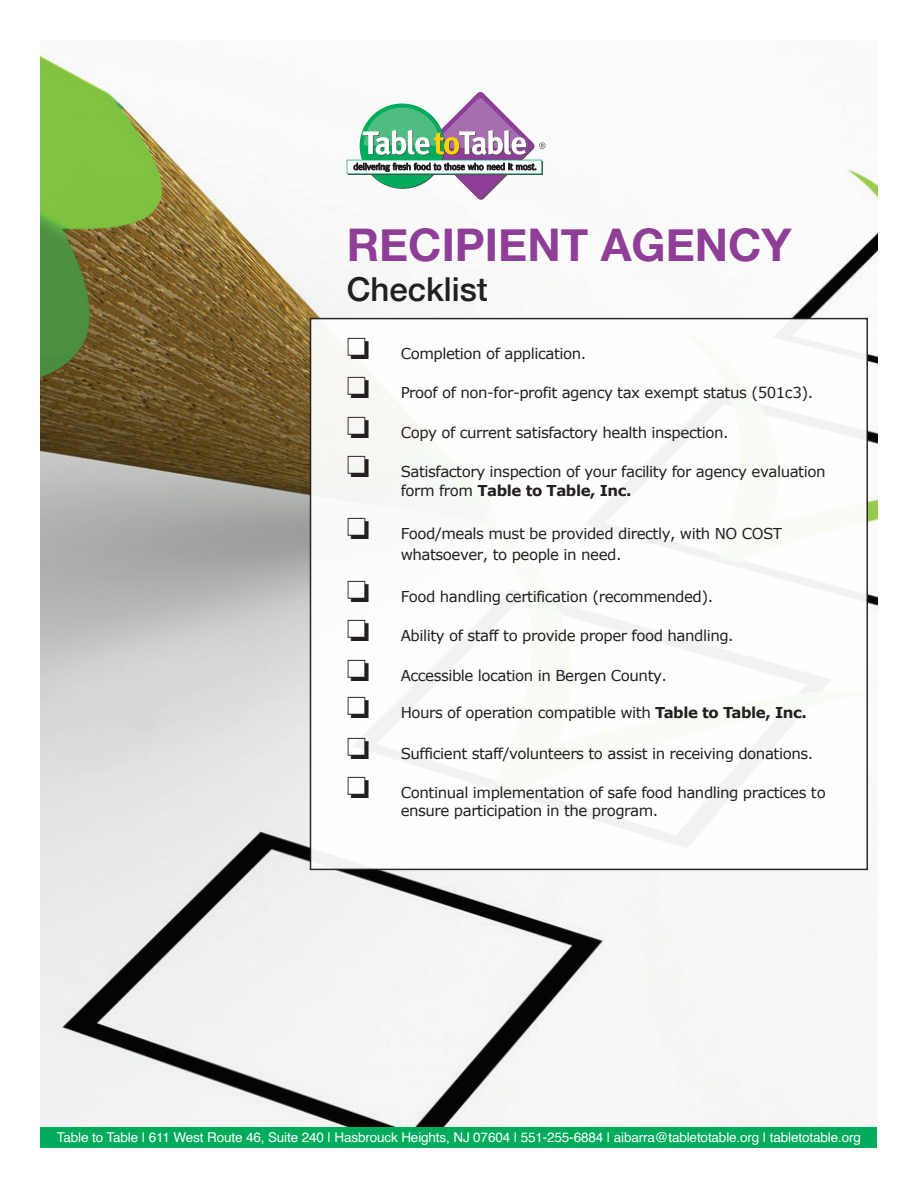
<style>
.page{position:relative;width:918px;height:1188px;background:#fff}
.page>*{position:absolute;margin:0;border:0;box-sizing:border-box;transform-origin:0 0}
.t1{font:700 45px "Helvetica Neue";color:#8f3e97}
.t2{font:500 33px "Helvetica Neue";color:#231f20}
.t3{font:15px/19px "Verdana";letter-spacing:-.03em;color:#231f20}
.t4{font:13.5px "Helvetica";letter-spacing:-.01em;color:#fff}
.t5{font:9.3px "Meta";letter-spacing:-.025em;color:#231f20}
.s1{font-weight:700}
</style>
<div class="page">
<img style="left:40px;top:54px;width:838px;height:1073px">
<div style="left:310px;top:319px;width:557px;height:550px;background:#fff"></div>
<div style="left:310px;top:318px;width:558px;height:552px;border:2px solid #231f20"></div>
<svg style="left:347px;top:92px;width:198px;height:108px"></svg>
<div style="left:40px;top:1127px;width:838px;height:21px;background:#00ab5b"></div>
<p class="t5" style="left:353px;top:161px;width:185px">delivering fresh food to those who need it most.</p>
<h1 class="t1" style="left:347px;top:210px;width:446px">RECIPIENT AGENCY</h1>
<h2 class="t2" style="left:347px;top:263px;width:143px">Checklist</h2>
<p class="t3" style="left:347px;top:344px;width:241px">□ Completion of application.</p>
<p class="t3" style="left:347px;top:383px;width:468px">□ Proof of non-for-profit agency tax exempt status (501c3).</p>
<p class="t3" style="left:347px;top:422px;width:383px">□ Copy of current satisfactory health inspection.</p>
<p class="t3" style="left:401px;top:462px;width:426px;text-indent:-54px">□ Satisfactory inspection of your facility for agency evaluation form from <span class="s1">Table to Table, Inc.</span></p>
<p class="t3" style="left:401px;top:522px;width:383px;line-height:21.6px;text-indent:-54px">□ Food/meals must be provided directly, with NO COST whatsoever, to people in need.</p>
<p class="t3" style="left:347px;top:587px;width:368px">□ Food handling certification (recommended).</p>
<p class="t3" style="left:347px;top:626px;width:389px">□ Ability of staff to provide proper food handling.</p>
<p class="t3" style="left:347px;top:665px;width:322px">□ Accessible location in Bergen County.</p>
<p class="t3" style="left:347px;top:703px;width:462px">□ Hours of operation compatible with <span class="s1">Table to Table, Inc.</span></p>
<p class="t3" style="left:347px;top:744px;width:468px">□ Sufficient staff/volunteers to assist in receiving donations.</p>
<p class="t3" style="left:401px;top:784px;width:427px;line-height:17.5px;text-indent:-54px">□ Continual implementation of safe food handling practices to ensure participation in the program.</p>
<p class="t4" style="left:57px;top:1127px;width:805px">Table to Table | 611 West Route 46, Suite 240 | Hasbrouck Heights, NJ 07604 | 551-255-6884 | aibarra@tabletotable.org | tabletotable.org</p>
</div>
